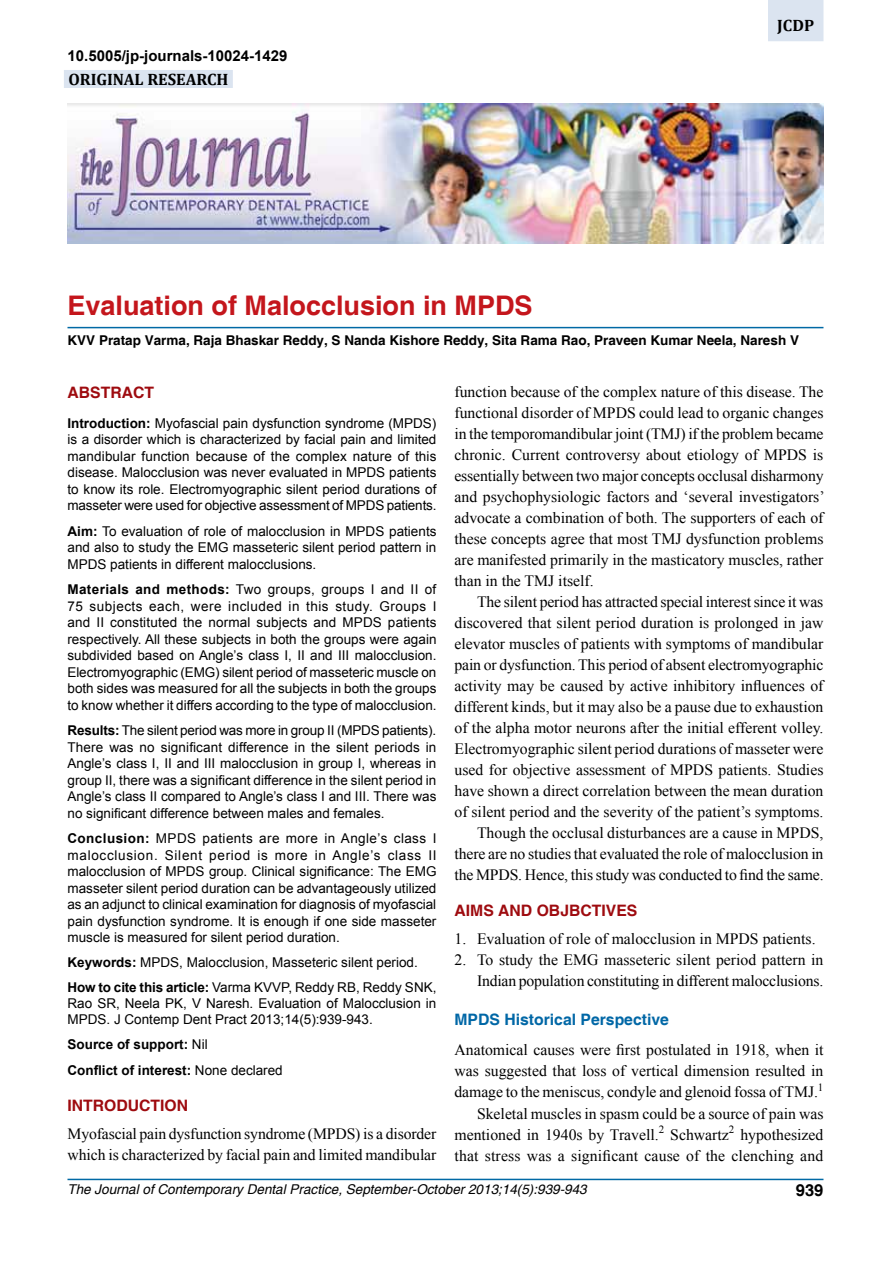
<style>
.page{position:relative;width:891px;height:1269px;background:#fff}
.page>*{position:absolute;margin:0;border:0;box-sizing:border-box;transform-origin:0 0}
.t1{font:700 27px "Helvetica";color:#c4161c}
.t2{font:700 16.5px "Cambria";color:#000}
.t3{font:700 16.5px "Helvetica";color:#000}
.t4{font:15.75px/21px "Times New Roman";color:#000;text-align:right}
.t5{font:700 15.75px "Helvetica";color:#9e0b0f}
.t6{font:700 15.75px "Helvetica";color:#0067a6}
.t7{font:700 15px "Arial";color:#000}
.t8{font:13.5px/16.5px "Arial";color:#000;text-align:justify}
.t9{font:700 13.5px "Helvetica";color:#000}
.t10{font:italic 13.5px "Helvetica";color:#000}
.t11{font:700 13.5px/25.7px "Arial";color:#000}
.s1{font-weight:700}
.s2{font-weight:400}
</style>
<div class="page">
<div style="left:768px;top:0;width:56px;height:41px;background:#dbe4f0"></div>
<hr style="left:68px;top:1179px;width:756px;height:1px;background:#0069a5">
<div style="left:64px;top:70px;width:169px;height:18px;background:#dbe4f0"></div>
<hr style="left:68px;top:327px;width:756px;height:1px;background:#0069a5">
<img style="left:68px;top:104px;width:756px;height:140px">
<p class="t7" style="left:68px;top:46px;width:222px">10.5005/jp-journals-10024-1429</p>
<p class="t2" style="left:68px;top:68px;width:161px">ORIGINAL RESEARCH</p>
<p class="t2" style="left:777px;top:14px;width:38px">JCDP</p>
<h1 class="t1" style="left:68px;top:289px;width:467px">Evaluation of Malocclusion in MPDS</h1>
<p class="t9" style="left:68px;top:332px;width:733px">KVV Pratap Varma, Raja Bhaskar Reddy, S Nanda Kishore Reddy, Sita Rama Rao, Praveen Kumar Neela, Naresh V</p>
<p class="t5" style="left:68px;top:382px;width:88px">Abstract</p>
<p class="t8" style="left:68px;top:415px;width:371px"><span class="s1">Introduction:</span> Myofascial pain dysfunction syndrome (MPDS) is a disorder which is characterized by facial pain and limited mandibular function because of the complex nature of this disease. Malocclusion was never evaluated in MPDS patients to know its role. Electromyographic silent period durations of masseter were used for objective assessment of MPDS patients.</p>
<p class="t8" style="left:68px;top:523px;width:371px"><span class="s1">Aim:</span> To evaluation of role of malocclusion in MPDS patients and also to study the EMG masseteric silent period pattern in MPDS patients in different malocclusions.</p>
<p class="t8" style="left:68px;top:581px;width:371px"><span class="s1">Materials and methods:</span> Two groups, groups I and II of 75 subjects each, were included in this study. Groups I and II constituted the normal subjects and MPDS patients respectively. All these subjects in both the groups were again subdivided based on Angle’s class I, II and III malocclusion.<br>Electromyographic (EMG) silent period of masseteric muscle on both sides was measured for all the subjects in both the groups to know whether it differs according to the type of malocclusion.</p>
<p class="t8" style="left:68px;top:722px;width:370px"><span class="s1">Results:</span> The silent period was more in group II (MPDS patients).<br>There was no significant difference in the silent periods in Angle’s class I, II and III malocclusion in group I, whereas in group II, there was a significant difference in the silent period in Angle’s class II compared to Angle’s class I and III. There was no significant difference between males and females.</p>
<p class="t8" style="left:68px;top:830px;width:371px"><span class="s1">Conclusion:</span> MPDS patients are more in Angle’s class I malocclusion. Silent period is more in Angle’s class II malocclusion of MPDS group. Clinical significance: The EMG masseter silent period duration can be advantageously utilized as an adjunct to clinical examination for diagnosis of myofascial pain dysfunction syndrome. It is enough if one side masseter muscle is measured for silent period duration.</p>
<p class="t8" style="left:68px;top:950px;width:371px;line-height:24.9px"><span class="s1">Keywords:</span> MPDS, Malocclusion, Masseteric silent period.<br><span class="s1">How to cite this article:</span> Varma KVVP, Reddy RB, Reddy SNK,</p>
<p class="t8" style="left:68px;top:996px;width:370px;line-height:15.9px">Rao SR, Neela PK, V Naresh. Evaluation of Malocclusion in<br>MPDS. J Contemp Dent Pract 2013;14(5):939-943.</p>
<p class="t11" style="left:68px;top:1032px;width:217px">Source of support: <span class="s2">Nil<br></span>Conflict of interest: <span class="s2">None declared</span></p>
<p class="t5" style="left:68px;top:1096px;width:120px">Introduction</p>
<p class="t4" style="left:68px;top:1123px;width:370px;text-align:left">Myofascial pain dysfunction syndrome (MPDS) is a disorder which is characterized by facial pain and limited mandibular</p>
<p class="t4" style="left:454px;top:381px;width:372px;text-align:justify">function because of the complex nature of this disease. The functional disorder of MPDS could lead to organic changes in the temporomandibular joint (TMJ) if the problem became chronic. Current controversy about etiology of MPDS is essentially between two major concepts occlusal disharmony and psychophysiologic factors and ‘several investigators’ advocate a combination of both. The supporters of each of these concepts agree that most TMJ dysfunction problems are manifested primarily in the masticatory muscles, rather than in the TMJ itself.</p>
<p class="t4" style="left:454px;top:591px;width:371px">The silent period has attracted special interest since it was discovered that silent period duration is prolonged in jaw elevator muscles of patients with symptoms of mandibular pain or dysfunction. This period of absent electromyographic activity may be caused by active inhibitory influences of different kinds, but it may also be a pause due to exhaustion of the alpha motor neurons after the initial efferent volley.<br>Electromyographic silent period durations of masseter were used for objective assessment of MPDS patients. Studies have shown a direct correlation between the mean duration of silent period and the severity of the patient’s symptoms.<br>Though the occlusal disturbances are a cause in MPDS, there are no studies that evaluated the role of malocclusion in the MPDS. Hence, this study was conducted to find the same.</p>
<p class="t5" style="left:454px;top:901px;width:184px">AIMS AND OBJBCTIVES</p>
<p class="t4" style="left:454px;top:928px;width:363px">1. Evaluation of role of malocclusion in MPDS patients.</p>
<p class="t4" style="left:454px;top:949px;width:371px">2. To study the EMG masseteric silent period pattern in<br>Indian population constituting in different malocclusions.</p>
<p class="t6" style="left:454px;top:1010px;width:216px">MPDS Historical Perspective</p>
<p class="t4" style="left:454px;top:1039px;width:371px">Anatomical causes were first postulated in 1918, when it was suggested that loss of vertical dimension resulted in damage to the meniscus, condyle and glenoid fossa of TMJ.<sup>1<br></sup>Skeletal muscles in spasm could be a source of pain was mentioned in 1940s by Travell.<sup>2</sup> Schwartz<sup>2</sup> hypothesized that stress was a significant cause of the clenching and</p>
<p class="t10" style="left:68px;top:1181px;width:521px">The Journal of Contemporary Dental Practice, September-October 2013;14(5):939-943</p>
<p class="t3" style="left:796px;top:1180px;width:29px">939</p>
</div>
